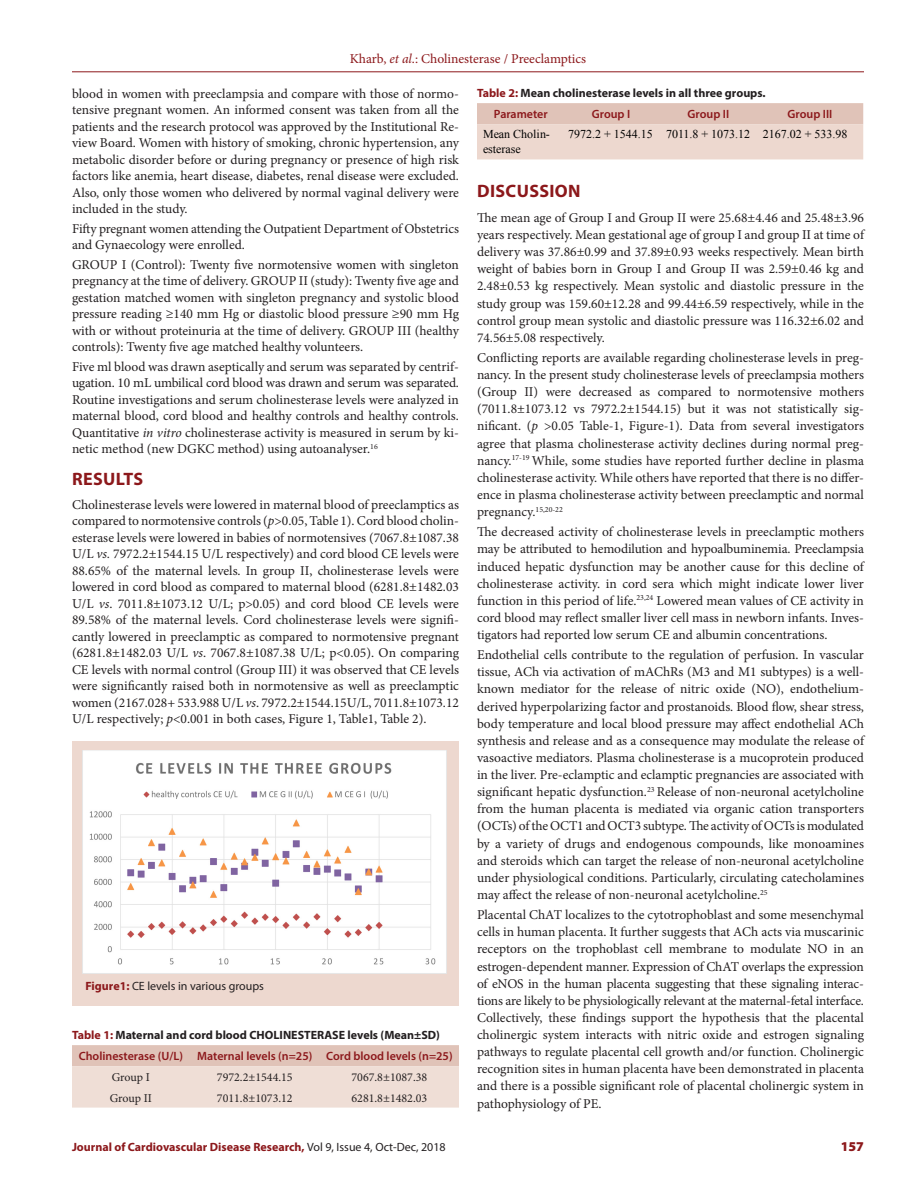
<style>
.page{position:relative;width:918px;height:1188px;background:#fff}
.page>*{position:absolute;margin:0;border:0;box-sizing:border-box;transform-origin:0 0}
._1_HD{font:700 18px "Myriad Pro";letter-spacing:.02em;color:#8c181b}
.TXT{font:13.5px/17.1px "Minion Pro";letter-spacing:-.005em;color:#231f20;text-align:justify}
.t1{font:13.5px "Minion Pro";color:#8c181b}
.RRH{font:900 13.5px "Myriad Pro";color:#8c181b}
.TT{font:700 12px "Myriad Pro";color:#231f20}
.TCH{font:600 12px "Myriad Pro";color:#8c181b}
.TB{font:12px "Minion Pro";color:#231f20}
.RRH-2{font:700 12px "Myriad Pro";color:#8c181b}
.Default{font:12px/15px "Times New Roman";color:#000}
.FIG_CAP{font:12px "Myriad Pro";color:#231f20}
.s1{font-style:italic}
.s2{font-weight:700;color:#8c181b}
.s3{color:#8c181b}
.s4{font-weight:400;color:#231f20}
</style>
<div class="page">
<hr style="left:72px;top:72px;width:792px;height:1px;background:#8c181b">
<svg style="left:72px;top:1045px;width:387px;height:63px;background:#ead5cc"></svg>
<div style="left:72px;top:742px;width:387px;height:264px;background:#edd8cf"></div>
<img style="left:82px;top:751px;width:364px;height:222px">
<svg style="left:477px;top:103px;width:386px;height:56px;background:#e8d0c6"></svg>
<p class="t1" style="left:350px;top:50px;width:238px">Kharb, <span class="s1">et al</span>.: Cholinesterase / Preeclamptics</p>
<p class="TXT" style="left:72px;top:85px;width:389px;line-height:16.5px">blood in women with preeclampsia and compare with those of normo&shy;tensive pregnant women. An informed consent was taken from all the patients and the research protocol was approved by the Institutional Re&shy;view Board. Women with history of smoking, chronic hypertension, any metabolic disorder before or during pregnancy or presence of high risk factors like anemia, heart disease, diabetes, renal disease were excluded.<br>Also, only those women who delivered by normal vaginal delivery were included in the study.</p>
<p class="TXT" style="left:72px;top:220px;width:388px;line-height:16.5px">Fifty pregnant women attending the Outpatient Department of Obstetrics and Gynaecology were enrolled.</p>
<p class="TXT" style="left:72px;top:256px;width:389px;line-height:16.5px">GROUP I (Control): Twenty five normotensive women with singleton pregnancy at the time of delivery. GROUP II (study): Twenty five age and gestation matched women with singleton pregnancy and systolic blood pressure reading ≥140 mm Hg or diastolic blood pressure ≥90 mm Hg with or without proteinuria at the time of delivery. GROUP III (healthy controls): Twenty five age matched healthy volunteers.</p>
<p class="TXT" style="left:72px;top:358px;width:389px;line-height:16.5px">Five ml blood was drawn aseptically and serum was separated by centrif&shy;ugation. 10 mL umbilical cord blood was drawn and serum was separated.<br>Routine investigations and serum cholinesterase levels were analyzed in maternal blood, cord blood and healthy controls and healthy controls.<br>Quantitative <span class="s1">in vitro</span> cholinesterase activity is measured in serum by ki&shy;netic method (new DGKC method) using autoanalyser.<sup>16</sup></p>
<p class="_1_HD" style="left:72px;top:467px;width:73px">RESULTS</p>
<p class="TXT" style="left:72px;top:496px;width:389px;line-height:16.5px">Cholinesterase levels were lowered in maternal blood of preeclamptics as compared to normotensive controls (<span class="s1">p</span>&gt;0.05, Table 1). Cord blood cholin&shy;esterase levels were lowered in babies of normotensives (7067.8±1087.38<br>U/L <span class="s1">vs.</span> 7972.2±1544.15 U/L respectively) and cord blood CE levels were 88.65% of the maternal levels. In group II, cholinesterase levels were lowered in cord blood as compared to maternal blood (6281.8±1482.03<br>U/L <span class="s1">vs</span>. 7011.8±1073.12 U/L; p&gt;0.05) and cord blood CE levels were 89.58% of the maternal levels. Cord cholinesterase levels were signifi&shy;cantly lowered in preeclamptic as compared to normotensive pregnant (6281.8±1482.03 U/L <span class="s1">vs</span>. 7067.8±1087.38 U/L; p&lt;0.05). On comparing CE levels with normal control (Group III) it was observed that CE levels were significantly raised both in normotensive as well as preeclamptic women (2167.028+ 533.988 U/L <span class="s1">vs</span>. 7972.2±1544.15U/L, 7011.8±1073.12<br>U/L respectively; <span class="s1">p</span>&lt;0.001 in both cases, Figure 1, Table1, Table 2).</p>
<p class="FIG_CAP" style="left:86px;top:978px;width:180px"><span class="s2">Figure1:</span> CE levels in various groups</p>
<p class="TT" style="left:72px;top:1027px;width:369px"><span class="s3">Table 1:</span> Maternal and cord blood CHOLINESTERASE levels (Mean±SD)</p>
<p class="TCH" style="left:79px;top:1048px;width:106px">Cholinesterase (U/L)</p>
<p class="TCH" style="left:197px;top:1048px;width:117px">Maternal levels (n=25)</p>
<p class="TCH" style="left:326px;top:1048px;width:128px">Cord blood levels (n=25)</p>
<p class="TB" style="left:112px;top:1069px;width:40px">Group I</p>
<p class="TB" style="left:217px;top:1069px;width:77px">7972.2±1544.15</p>
<p class="TB" style="left:352px;top:1069px;width:77px">7067.8±1087.38</p>
<p class="TB" style="left:110px;top:1090px;width:44px">Group II</p>
<p class="TB" style="left:217px;top:1090px;width:77px">7011.8±1073.12</p>
<p class="TB" style="left:352px;top:1090px;width:77px">6281.8±1482.03</p>
<p class="TT" style="left:477px;top:85px;width:290px"><span class="s3">Table 2:</span> Mean cholinesterase levels in all three groups.</p>
<p class="TCH" style="left:494px;top:106px;width:55px">Parameter</p>
<p class="TCH" style="left:592px;top:106px;width:40px">Group I</p>
<p class="TCH" style="left:688px;top:106px;width:43px">Group II</p>
<p class="TCH" style="left:788px;top:106px;width:46px">Group III</p>
<p class="Default" style="left:483px;top:127px;width:68px">Mean Cholin&shy;esterase</p>
<p class="Default" style="left:568px;top:127px;width:86px">7972.2 + 1544.15</p>
<p class="Default" style="left:666px;top:127px;width:86px">7011.8 + 1073.12</p>
<p class="Default" style="left:763px;top:127px;width:86px">2167.02 + 533.98</p>
<p class="_1_HD" style="left:477px;top:179px;width:105px">DISCUSSION</p>
<p class="TXT" style="left:477px;top:209px;width:389px">The mean age of Group I and Group II were 25.68±4.46 and 25.48±3.96 years respectively. Mean gestational age of group I and group II at time of delivery was 37.86±0.99 and 37.89±0.93 weeks respectively. Mean birth weight of babies born in Group I and Group II was 2.59±0.46 kg and 2.48±0.53 kg respectively. Mean systolic and diastolic pressure in the study group was 159.60±12.28 and 99.44±6.59 respectively, while in the control group mean systolic and diastolic pressure was 116.32±6.02 and 74.56±5.08 respectively.</p>
<p class="TXT" style="left:477px;top:349px;width:389px">Conflicting reports are available regarding cholinesterase levels in preg&shy;nancy. In the present study cholinesterase levels of preeclampsia mothers (Group II) were decreased as compared to normotensive mothers (7011.8±1073.12 vs 7972.2±1544.15) but it was not statistically sig&shy;nificant. (<span class="s1">p</span> &gt;0.05 Table-1, Figure-1). Data from several investigators agree that plasma cholinesterase activity declines during normal preg&shy;nancy.<sup>17-19</sup> While, some studies have reported further decline in plasma cholinesterase activity. While others have reported that there is no differ&shy;ence in plasma cholinesterase activity between preeclamptic and normal pregnancy.<sup>15,20-22</sup></p>
<p class="TXT" style="left:477px;top:523px;width:389px">The decreased activity of cholinesterase levels in preeclamptic mothers may be attributed to hemodilution and hypoalbuminemia. Preeclampsia induced hepatic dysfunction may be another cause for this decline of cholinesterase activity. in cord sera which might indicate lower liver function in this period of life.<sup>23,24</sup> Lowered mean values of CE activity in cord blood may reflect smaller liver cell mass in newborn infants. Inves&shy;tigators had reported low serum CE and albumin concentrations.</p>
<p class="TXT" style="left:477px;top:646px;width:389px">Endothelial cells contribute to the regulation of perfusion. In vascular tissue, ACh via activation of mAChRs (M3 and M1 subtypes) is a well&shy;known mediator for the release of nitric oxide (NO), endothelium&shy;derived hyperpolarizing factor and prostanoids. Blood flow, shear stress, body temperature and local blood pressure may affect endothelial ACh synthesis and release and as a consequence may modulate the release of vasoactive mediators. Plasma cholinesterase is a mucoprotein produced in the liver. Pre-eclamptic and eclamptic pregnancies are associated with significant hepatic dysfunction.<sup>23</sup> Release of non-neuronal acetylcholine from the human placenta is mediated via organic cation transporters (OCTs) of the OCT1 and OCT3 subtype. The activity of OCTs is modulated by a variety of drugs and endogenous compounds, like monoamines and steroids which can target the release of non-neuronal acetylcholine under physiological conditions. Particularly, circulating catecholamines may affect the release of non-neuronal acetylcholine.<sup>25</sup></p>
<p class="TXT" style="left:477px;top:906px;width:389px">Placental ChAT localizes to the cytotrophoblast and some mesenchymal cells in human placenta. It further suggests that ACh acts via muscarinic receptors on the trophoblast cell membrane to modulate NO in an estrogen-dependent manner. Expression of ChAT overlaps the expression of eNOS in the human placenta suggesting that these signaling interac&shy;tions are likely to be physiologically relevant at the maternal-fetal interface.<br>Collectively, these findings support the hypothesis that the placental cholinergic system interacts with nitric oxide and estrogen signaling pathways to regulate placental cell growth and/or function. Cholinergic recognition sites in human placenta have been demonstrated in placenta and there is a possible significant role of placental cholinergic system in pathophysiology of PE.</p>
<p class="RRH-2" style="left:72px;top:1139px;width:375px">Journal of Cardiovascular Disease Research, <span class="s4">Vol 9, Issue 4, Oct-Dec, 2018</span></p>
<p class="RRH" style="left:841px;top:1137px;width:25px">157</p>
</div>
